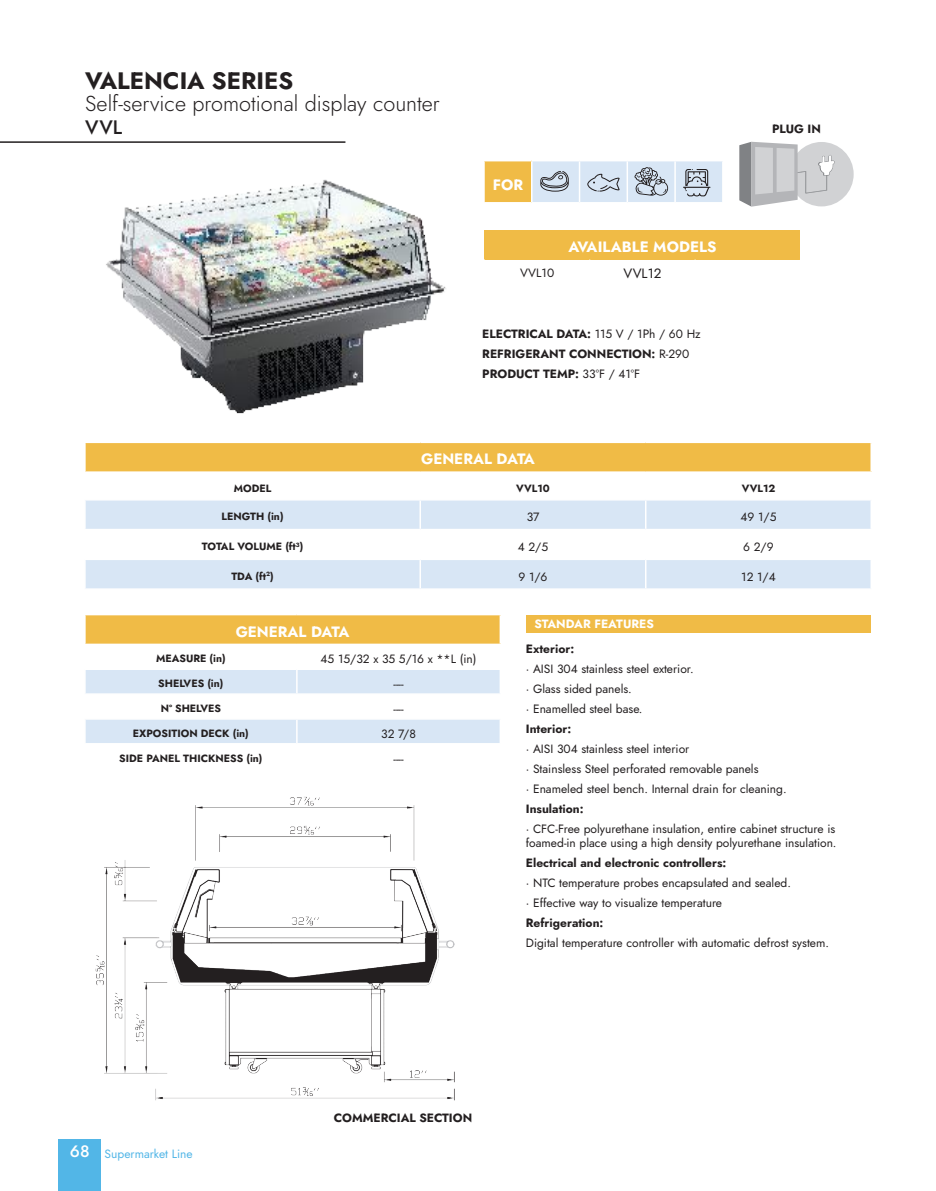
<style>
.page{position:relative;width:936px;height:1191px;background:#fff}
.page>*{position:absolute;margin:0;border:0;box-sizing:border-box;transform-origin:0 0}
.t1{font:700 23.85px "Jost";color:#231f20}
.t2{font:300 21.6px "Jost";color:#231f20}
.t3{font:500 19.5px "Jost";color:#231f20}
.t4{font:700 15px "Jost";color:#fff}
.t5{font:13.5px "Jost";color:#231f20}
.t6{font:12px/20px "Jost";color:#231f20}
.t7{font:700 12px/20px "Jost";color:#231f20}
.t8{font:12px "Jost";color:#52b6e7}
.t9{font:700 12px "Jost";color:#fff}
.t10{font:700 10.5px "Jost";color:#231f20}
.s1{font-weight:400}
.s2{font-weight:500;font-size:16.5px;color:#fff}
</style>
<div class="page">
<hr style="left:0;top:141px;width:345px;height:2px;background:#231f20">
<div style="left:484px;top:230px;width:316px;height:29px;background:#f0bb46"></div>
<img style="left:106px;top:179px;width:340px;height:235px">
<div style="left:526px;top:615px;width:344px;height:18px;background:#f0bb46"></div>
<div style="left:85px;top:442px;width:786px;height:30px;background:#f0bb46"></div>
<svg style="left:86px;top:500px;width:784px;height:88px;fill:#d8e6f5"></svg>
<hr style="left:84px;top:441px;width:336px;height:2px;background:#fff">
<hr style="left:84px;top:443px;width:2px;height:28px;background:#fff">
<hr style="left:420px;top:441px;width:225px;height:2px;background:#fff">
<hr style="left:645px;top:441px;width:226px;height:2px;background:#fff">
<hr style="left:84px;top:471px;width:336px;height:2px;background:#fff">
<hr style="left:420px;top:471px;width:225px;height:2px;background:#fff">
<hr style="left:645px;top:471px;width:226px;height:2px;background:#fff">
<hr style="left:419px;top:500px;width:2px;height:29px;background:#fff">
<hr style="left:84px;top:529px;width:336px;height:1px;background:#fff">
<hr style="left:420px;top:529px;width:225px;height:1px;background:#fff">
<hr style="left:419px;top:530px;width:2px;height:28px;background:#fff">
<hr style="left:645px;top:529px;width:226px;height:1px;background:#fff">
<hr style="left:84px;top:558px;width:336px;height:2px;background:#fff">
<hr style="left:420px;top:558px;width:225px;height:2px;background:#fff">
<hr style="left:419px;top:560px;width:2px;height:28px;background:#fff">
<hr style="left:645px;top:558px;width:226px;height:2px;background:#fff">
<svg style="left:645px;top:500px;width:1px;height:88px"></svg>
<svg style="left:870px;top:443px;width:1px;height:145px"></svg>
<div style="left:85px;top:614px;width:415px;height:30px;background:#f0bb46"></div>
<hr style="left:84px;top:614px;width:213px;height:1px;background:#fff">
<hr style="left:84px;top:615px;width:2px;height:28px;background:#fff">
<hr style="left:297px;top:614px;width:204px;height:1px;background:#fff">
<hr style="left:499px;top:615px;width:2px;height:28px;background:#fff">
<hr style="left:84px;top:643px;width:213px;height:2px;background:#fff">
<hr style="left:297px;top:643px;width:204px;height:2px;background:#fff">
<svg style="left:85px;top:670px;width:415px;height:73px"></svg>
<div style="left:789px;top:142px;width:64px;height:64px;background:#d1d2d4;border-radius:50%"></div>
<svg style="left:739px;top:142px;width:95px;height:65px"></svg>
<div style="left:484px;top:161px;width:47px;height:42px;background:#f0bb46"></div>
<hr style="left:483px;top:202px;width:48px;height:1px;background:#fff">
<svg style="left:531px;top:161px;width:191px;height:42px;background:#c9d5e2"></svg>
<img style="left:96px;top:796px;width:358px;height:304px">
<div style="left:59px;top:1139px;width:42px;height:52px;background:#52b6e7"></div>
<h1 class="t1" style="left:85px;top:65px;width:209px">VALENCIA SERIES</h1>
<h2 class="t2" style="left:85px;top:89px;width:356px">Self-service promotional display counter</h2>
<h3 class="t3" style="left:85px;top:114px;width:38px">VVL</h3>
<p class="t4" style="left:492px;top:174px;width:32px">FOR</p>
<p class="t4" style="left:568px;top:236px;width:149px">AVAILABLE MODELS</p>
<p class="t6" style="left:520px;top:263px;width:36px">VVL10</p>
<p class="t5" style="left:623px;top:264px;width:40px">VVL12</p>
<p class="t7" style="left:482px;top:323px;width:220px">ELECTRICAL DATA: <span class="s1">115 V / 1Ph / 60 Hz<br></span>REFRIGERANT CONNECTION: <span class="s1">R-290<br></span>PRODUCT TEMP: <span class="s1">33ºF / 41ºF</span></p>
<p class="t4" style="left:421px;top:449px;width:115px">GENERAL DATA</p>
<p class="t7" style="left:772px;top:119px;width:50px">PLUG IN</p>
<p class="t10" style="left:234px;top:481px;width:39px">MODEL</p>
<p class="t10" style="left:516px;top:481px;width:35px">VVL10</p>
<p class="t10" style="left:741px;top:481px;width:35px">VVL12</p>
<p class="t10" style="left:221px;top:509px;width:64px">LENGTH (in)</p>
<p class="t6" style="left:526px;top:507px;width:14px">37</p>
<p class="t6" style="left:740px;top:507px;width:37px">49 1/5</p>
<p class="t10" style="left:202px;top:539px;width:103px">TOTAL VOLUME (ft<sup>3</sup>)</p>
<p class="t6" style="left:518px;top:537px;width:32px">4 2/5</p>
<p class="t6" style="left:743px;top:537px;width:32px">6 2/9</p>
<p class="t10" style="left:231px;top:569px;width:44px">TDA (ft<sup>2</sup>)</p>
<p class="t6" style="left:518px;top:566px;width:31px">9 1/6</p>
<p class="t6" style="left:741px;top:566px;width:36px">12 1/4</p>
<p class="t4" style="left:236px;top:621px;width:115px">GENERAL DATA</p>
<p class="t10" style="left:156px;top:651px;width:71px">MEASURE (in)</p>
<p class="t6" style="left:320px;top:649px;width:157px">45 15/32 x 35 5/16 x **L (in)</p>
<p class="t10" style="left:158px;top:676px;width:67px">SHELVES (in)</p>
<p class="t6" style="left:393px;top:674px;width:12px">----</p>
<p class="t10" style="left:161px;top:701px;width:62px">Nº SHELVES</p>
<p class="t6" style="left:393px;top:699px;width:12px">----</p>
<p class="t10" style="left:133px;top:726px;width:117px">EXPOSITION DECK (in)</p>
<p class="t6" style="left:381px;top:723px;width:36px">32 7/8</p>
<p class="t10" style="left:119px;top:751px;width:145px">SIDE PANEL THICKNESS (in)</p>
<p class="t6" style="left:393px;top:748px;width:12px">----</p>
<p class="t9" style="left:534px;top:616px;width:121px">STANDAR FEATURES</p>
<p class="t7" style="left:526px;top:639px;width:50px">Exterior:</p>
<p class="t6" style="left:526px;top:659px;width:169px">· AISI 304 stainless steel exterior. · Glass sided panels.<br>· Enamelled steel base.</p>
<p class="t7" style="left:526px;top:719px;width:47px">Interior:</p>
<p class="t6" style="left:526px;top:739px;width:262px">· AISI 304 stainless steel interior<br>· Stainsless Steel perforated removable panels<br>· Enameled steel bench. Internal drain for cleaning.</p>
<p class="t7" style="left:526px;top:798px;width:59px">Insulation:</p>
<p class="t6" style="left:526px;top:821px;width:312px;line-height:14.4px">· CFC-Free polyurethane insulation, entire cabinet structure is foamed-in place using a high density polyurethane insulation.</p>
<p class="t7" style="left:526px;top:853px;width:202px">Electrical and electronic controllers:</p>
<p class="t6" style="left:526px;top:872px;width:266px">· NTC temperature probes encapsulated and sealed. · Effective way to visualize temperature</p>
<p class="t7" style="left:526px;top:912px;width:79px">Refrigeration:</p>
<p class="t6" style="left:526px;top:932px;width:305px">Digital temperature controller with automatic defrost system.</p>
<p class="t8" style="left:70px;top:1145px;width:124px"><span class="s2">68</span> Supermarket Line</p>
<p class="t7" style="left:334px;top:1108px;width:140px">COMMERCIAL SECTION</p>
</div>
